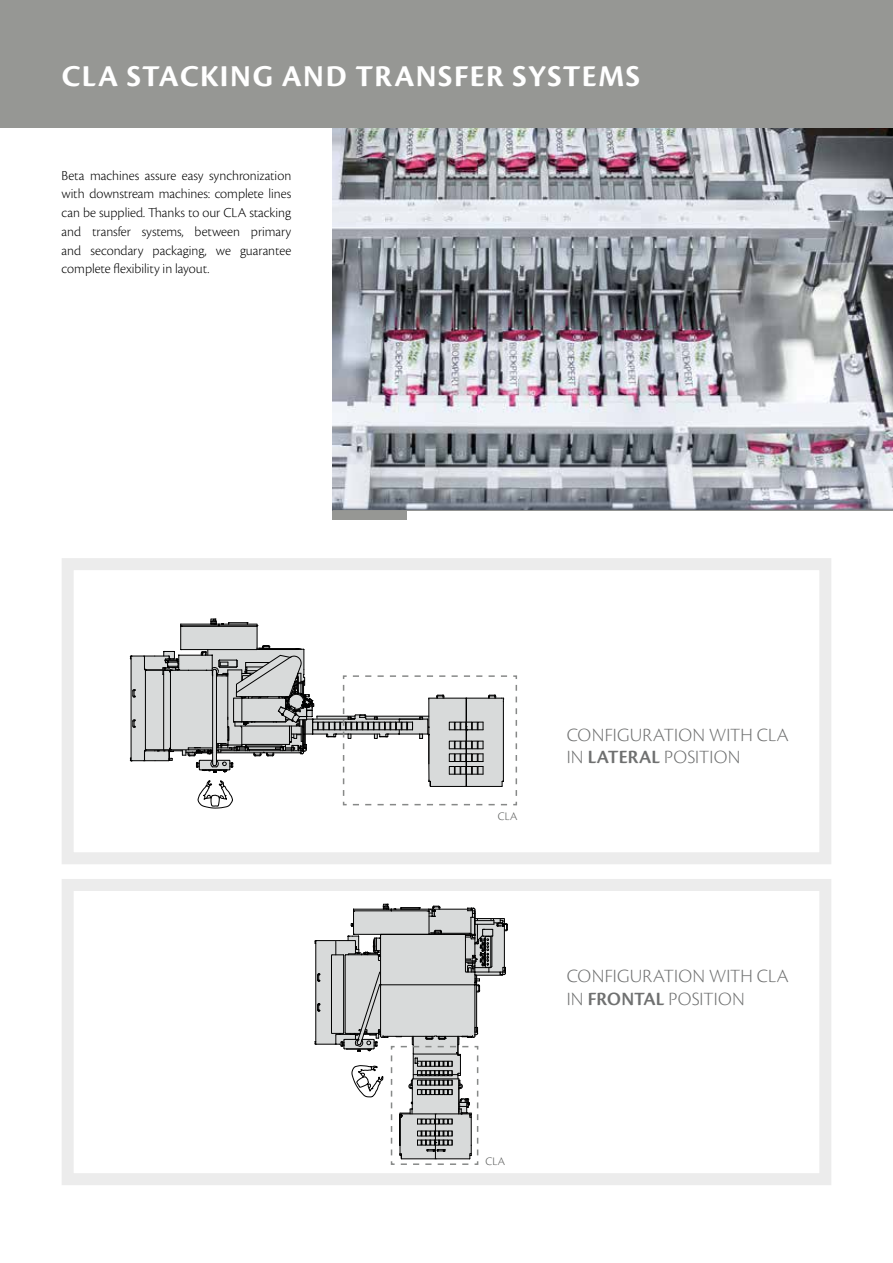
<style>
.page{position:relative;width:893px;height:1263px;background:#fff}
.page>*{position:absolute;margin:0;border:0;box-sizing:border-box;transform-origin:0 0}
.t1{font:31.5px "Cronos Pro Bold Subh";letter-spacing:.05em;color:#fff}
.t2{font:19.5px/22.5px "Cronos Pro Lt Subh";letter-spacing:.015em;color:#6f7070}
.t3{font:14.25px/18.8px "Cronos Pro Lt Subh";color:#000;text-align:justify}
.t4{font:12px "Cronos Pro Lt Subh";letter-spacing:.02em;color:#555756}
.s1{font-family:"Cronos Pro Semibold Subh"}
</style>
<div class="page">
<svg style="left:130px;top:618px;width:388px;height:191px"></svg>
<svg style="left:315px;top:903px;width:193px;height:262px"></svg>
<div style="left:62px;top:879px;width:769px;height:306px;border:12px solid #ececec"></div>
<div style="left:62px;top:558px;width:769px;height:306px;border:12px solid #ececec"></div>
<img style="left:332px;top:128px;width:561px;height:382px">
<div style="left:332px;top:511px;width:75px;height:8px;background:#969794"></div>
<hr style="left:332px;top:510px;width:561px;height:1px;background:#969794">
<div style="left:0;top:0;width:893px;height:128px;background:#969794"></div>
<h1 class="t1" style="left:62px;top:58px;width:580px">CLA STACKING AND TRANSFER SYSTEMS</h1>
<p class="t3" style="left:62px;top:166px;width:231px">Beta machines assure easy synchronization with downstream machines: complete lines can be supplied. Thanks to our CLA stacking and transfer systems, between primary and secondary packaging, we guarantee complete flexibility in layout.</p>
<p class="t4" style="left:498px;top:810px;width:21px">CLA</p>
<h2 class="t2" style="left:567px;top:723px;width:223px">CONFIGURATION WITH CLA<br>IN <span class="s1">LATERAL</span> POSITION</h2>
<h2 class="t2" style="left:567px;top:965px;width:223px">CONFIGURATION WITH CLA<br>IN <span class="s1">FRONTAL</span> POSITION</h2>
<p class="t4" style="left:486px;top:1154px;width:21px">CLA</p>
</div>
